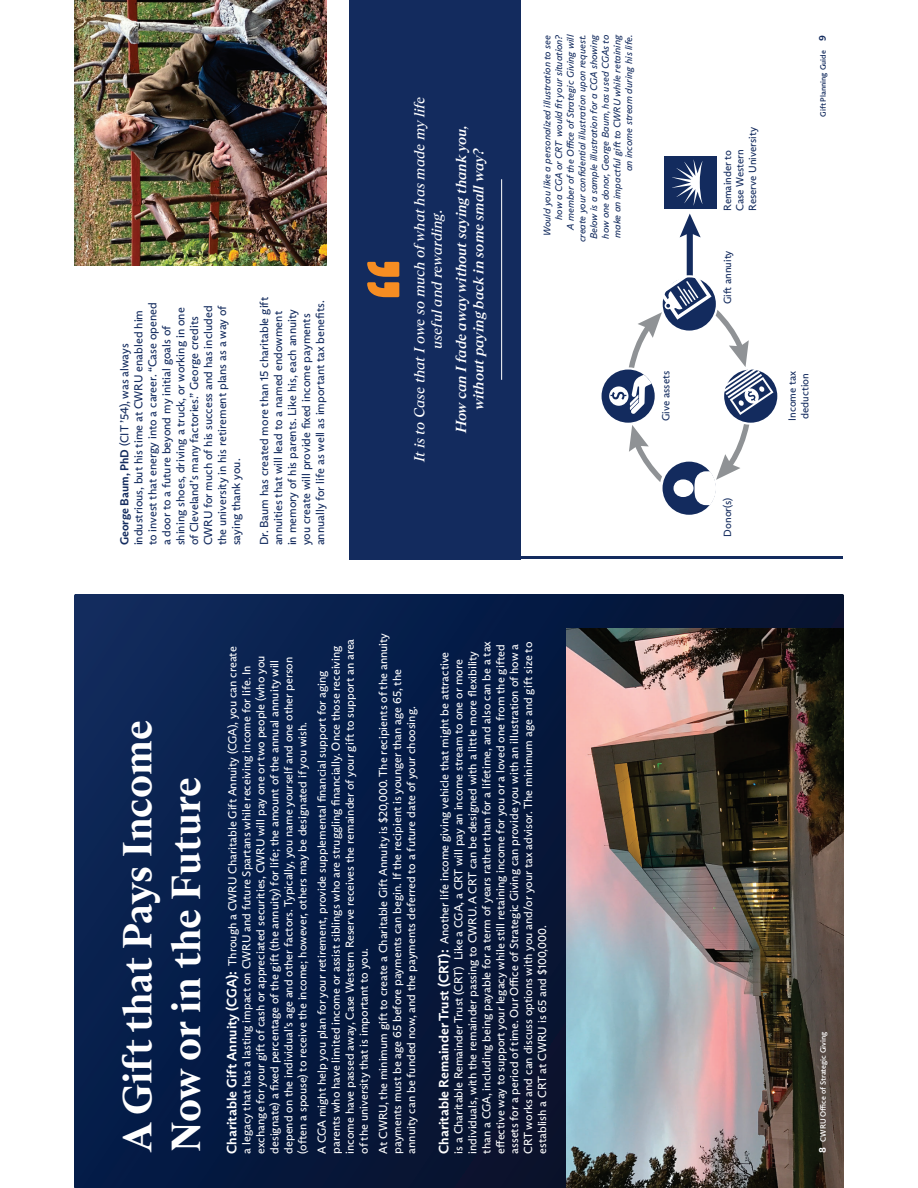
<style>
.page{position:relative;width:918px;height:1188px;background:#fff}
.page>*{position:absolute;margin:0;border:0;box-sizing:border-box;transform-origin:0 0}
.t1{font:700 40.8px/48.9px "ABC Arizona Text";color:#fff}
.t2{font:italic 500 14.55px/17.4px "ABC Arizona Text";color:#fff;text-align:center}
.t3{font:italic 14.55px/17.4px "ABC Arizona Text";color:#fff;text-align:center}
.t4{font:11.7px/14px "ABC Arizona Sans";color:#fff}
.t5{font:11.7px/14px "ABC Arizona Sans";color:#132b5e}
.t6{font:10.5px/12.6px "ABC Arizona Sans";color:#132b5e}
.t7{font:italic 9.75px/11.7px "ABC Arizona Sans";color:#132b5e;text-align:right}
.t8{font:500 7.8px "ABC Arizona Sans";color:#fff}
.t9{font:500 7.8px "ABC Arizona Sans";color:#132b5e}
.s1{font-weight:700}
.s2{font-weight:700;font-size:9.75px}
.s3{font-weight:700;font-size:13.65px}
</style>
<div class="page">
<svg style="left:75px;top:594px;width:768px;height:594px;background:#061b44"></svg>
<img style="left:567px;top:629px;width:276px;height:559px">
<div style="left:349px;top:0;width:171px;height:559px;background:#132b5e"></div>
<img style="left:75px;top:0;width:251px;height:266px">
<svg style="left:367px;top:262px;width:32px;height:35px"></svg>
<div style="left:602px;top:370px;width:53px;height:53px;background:#132b5e;border-radius:50%"></div>
<div style="left:724px;top:370px;width:53px;height:53px;background:#132b5e;border-radius:50%"></div>
<div style="left:663px;top:462px;width:53px;height:53px;background:#132b5e;border-radius:50%"></div>
<div style="left:674px;top:479px;width:20px;height:18px;background:#fff;border-radius:50%"></div>
<svg style="left:694px;top:424px;width:55px;height:81px"></svg>
<svg style="left:629px;top:425px;width:33px;height:57px"></svg>
<svg style="left:609px;top:214px;width:165px;height:201px"></svg>
<div style="left:664px;top:156px;width:53px;height:53px;background:#132b5e"></div>
<svg style="left:672px;top:160px;width:30px;height:45px"></svg>
<hr style="left:501px;top:179px;width:1px;height:201px;background:#fff">
<hr style="left:472px;top:556px;width:371px;height:3px;background:#132b5e">
<p class="t5" style="left:118px;top:545px;width:245px;rotate:-90deg"><span class="s1">George Baum, PhD</span> (CIT ’54), was always industrious, but his time at CWRU enabled him to invest that energy into a career. “Case opened a door to a future beyond my initial goals of shining shoes, driving a truck, or working in one of Cleveland’s many factories.” George credits CWRU for much of his success and has included the university in his retirement plans as a way of saying thank you.</p>
<p class="t5" style="left:258px;top:545px;width:250px;rotate:-90deg">Dr. Baum has created more than 15 charitable gift annuities that will lead to a named endowment<br>in memory of his parents. Like his, each annuity you create will provide fixed income payments annually for life as well as important tax benefits.</p>
<p class="t3" style="left:412px;top:462px;width:367px;rotate:-90deg">It is to Case that I owe so much of what has made my life useful and rewarding.</p>
<p class="t2" style="left:454px;top:433px;width:310px;rotate:-90deg">How can I fade away without saying thank you, without paying back in some small way?</p>
<p class="t7" style="left:542px;top:242px;width:209px;rotate:-90deg">Would you like a personalized illustration to see how a CGA or CRT would fit your situation?<br>A member of the Office of Strategic Giving will create your confidential illustration upon request.<br>Below is a sample illustration for a CGA showing how one donor, George Baum, has used CGAs to make an impactful gift to CWRU while retaining an income stream during his life.</p>
<p class="t6" style="left:722px;top:211px;width:85px;rotate:-90deg">Remainder to<br>Case Western<br>Reserve University</p>
<p class="t6" style="left:722px;top:304px;width:55px;rotate:-90deg">Gift annuity</p>
<p class="t9" style="left:820px;top:117px;width:83px;rotate:-90deg">Gift Planning Guide <span class="s2">9</span></p>
<p class="t6" style="left:660px;top:421px;width:52px;rotate:-90deg">Give assets</p>
<p class="t6" style="left:787px;top:421px;width:51px;rotate:-90deg">Income tax deduction</p>
<p class="t6" style="left:722px;top:537px;width:40px;rotate:-90deg">Donor(s)</p>
<h1 class="t1" style="left:117px;top:1152px;width:433px;rotate:-90deg">A Gift that Pays Income<br>Now or in the Future</h1>
<p class="t4" style="left:226px;top:1154px;width:509px;rotate:-90deg"><span class="s3">Charitable Gift Annuity (CGA):</span> Through a CWRU Charitable Gift Annuity (CGA), you can create a legacy that has a lasting impact on CWRU and future Spartans while receiving income for life. In exchange for your gift of cash or appreciated securities, CWRU will pay one or two people (who you designate) a fixed percentage of the gift (the annuity) for life; the amount of the annual annuity will depend on the individual’s age and other factors. Typically, you name yourself and one other person (often a spouse) to receive the income; however, others may be designated if you wish.</p>
<p class="t4" style="left:316px;top:1154px;width:516px;rotate:-90deg">A CGA might help you plan for your retirement, provide supplemental financial support for aging parents who have limited income or assist siblings who are struggling financially. Once those receiving income have passed away, Case Western Reserve receives the remainder of your gift to support an area of the university that is important to you.</p>
<p class="t4" style="left:377px;top:1154px;width:522px;rotate:-90deg">At CWRU, the minimum gift to create a Charitable Gift Annuity is $20,000. The recipients of the annuity payments must be age 65 before payments can begin. If the recipient is younger than age 65, the annuity can be funded now, and the payments deferred to a future date of your choosing.</p>
<p class="t4" style="left:438px;top:1154px;width:514px;rotate:-90deg"><span class="s3">Charitable Remainder Trust (CRT):</span> Another life income giving vehicle that might be attractive<br>is a Charitable Remainder Trust (CRT) Like a CGA, a CRT will pay an income stream to one or more individuals, with the remainder passing to CWRU. A CRT can be designed with a little more flexibility than a CGA, including being payable for a term of years rather than for a lifetime, and also can be a tax effective way to support your legacy while still retaining income for you or a loved one from the gifted assets for a period of time. Our Office of Strategic Giving can provide you with an illustration of how a CRT works and can discuss options with you and/or your tax advisor. The minimum age and gift size to establish a CRT at CWRU is 65 and $100,000.</p>
<p class="t8" style="left:820px;top:1153px;width:123px;rotate:-90deg"><span class="s2">8</span> CWRU Office of Strategic Giving</p>
</div>
